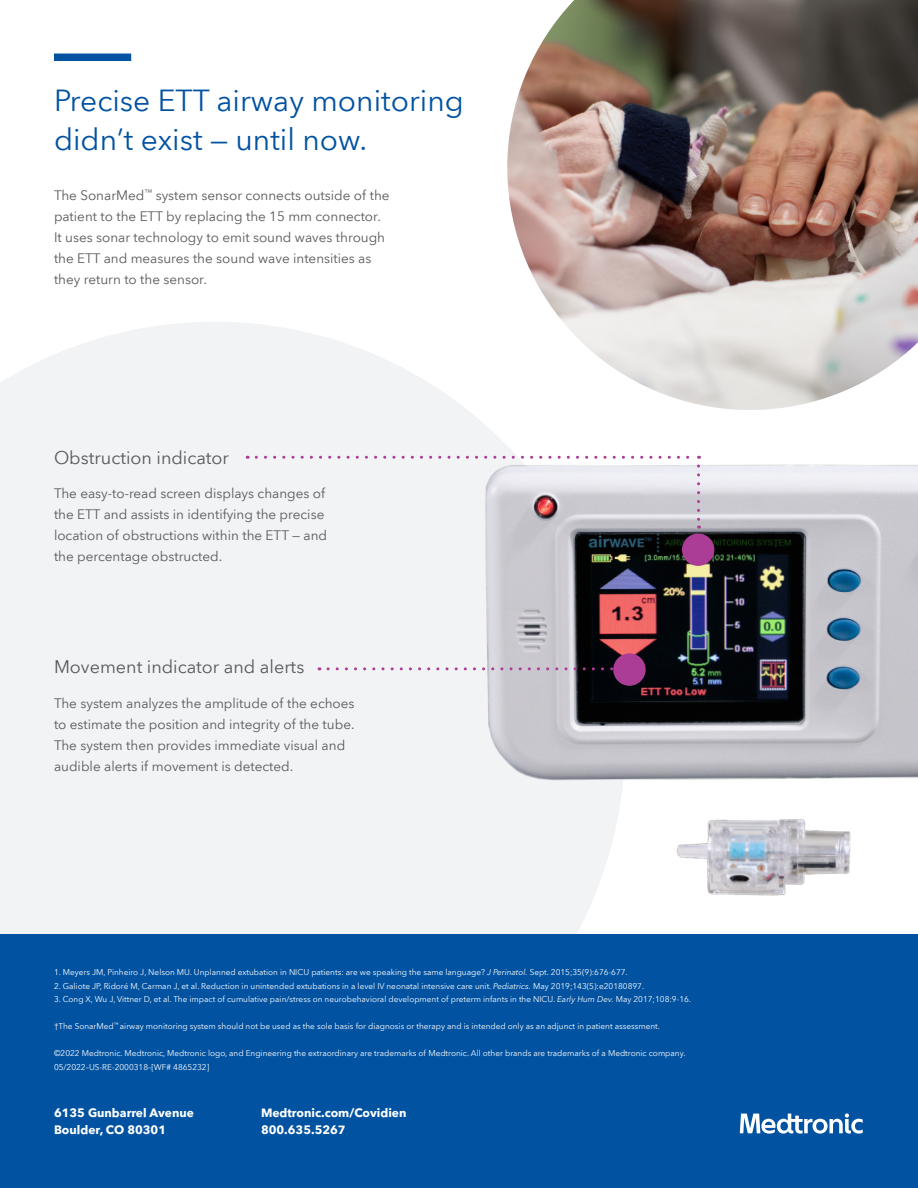
<style>
.page{position:relative;width:918px;height:1188px;background:#fff}
.page>*{position:absolute;margin:0;border:0;box-sizing:border-box;transform-origin:0 0}
.H2{font:30px/39px "Avenir Next World";color:#0152a1}
.H3{font:18px "Avenir Next World";color:#57585a}
.Body{font:13.5px/21px "Avenir Next World";color:#57585a}
.Sign-off{font:700 12px "Avenir Next World";color:#fff}
.References{font:8.25px/13.5px "Avenir Next World";color:#fff}
.s1{font-style:italic}
</style>
<div class="page">
<div style="left:0;top:322px;width:618px;height:612px;background:#f2f3f4"></div>
<div style="left:0;top:934px;width:918px;height:254px;background:#0152a1"></div>
<img style="left:448px;top:439px;width:470px;height:374px">
<div style="left:54px;top:54px;width:77px;height:7px;background:#0152a1"></div>
<svg style="left:740px;top:1113px;width:123px;height:21px"></svg>
<img style="left:659px;top:809px;width:211px;height:87px">
<svg style="left:256px;top:456px;width:444px;height:3px"></svg>
<svg style="left:697px;top:466px;width:3px;height:63px"></svg>
<div style="left:682px;top:534px;width:32px;height:32px;background:#ac3d96;border-radius:50%"></div>
<div style="left:613px;top:653px;width:33px;height:33px;background:#ac3d96;border-radius:50%"></div>
<svg style="left:328px;top:667px;width:286px;height:3px"></svg>
<img style="left:507px;top:0;width:411px;height:410px">
<p class="H2" style="left:54px;top:82px;width:411px">Precise ETT airway monitoring didn’t exist — until now.</p>
<p class="Body" style="left:54px;top:184px;width:337px">The SonarMed<sup>™</sup> system sensor connects outside of the patient to the ETT by replacing the 15 mm connector.<br>It uses sonar technology to emit sound waves through the ETT and measures the sound wave intensities as they return to the sensor.</p>
<p class="H3" style="left:54px;top:443px;width:177px">Obstruction indicator</p>
<p class="Body" style="left:54px;top:483px;width:275px">The easy-to-read screen displays changes of the ETT and assists in identifying the precise location of obstructions within the ETT — and the percentage obstructed.</p>
<p class="H3" style="left:54px;top:652px;width:252px">Movement indicator and alerts</p>
<p class="Body" style="left:54px;top:693px;width:302px">The system analyzes the amplitude of the echoes to estimate the position and integrity of the tube.<br>The system then provides immediate visual and audible alerts if movement is detected.</p>
<p class="References" style="left:54px;top:966px;width:575px">1. Meyers JM, Pinheiro J, Nelson MU. Unplanned extubation in NICU patients: are we speaking the same language? <span class="s1">J Perinatol.</span> Sept. 2015;35(9):676-677.</p>
<p class="References" style="left:54px;top:979px;width:592px">2. Galiote JP, Ridoré M, Carman J, et al. Reduction in unintended extubations in a level IV neonatal intensive care unit. <span class="s1">Pediatrics.</span> May 2019;143(5):e20180897.</p>
<p class="References" style="left:54px;top:993px;width:639px">3. Cong X, Wu J, Vittner D, et al. The impact of cumulative pain/stress on neurobehavioral development of preterm infants in the NICU. <span class="s1">Early Hum Dev.</span> May 2017;108:9-16.</p>
<p class="References" style="left:54px;top:1020px;width:608px">†The SonarMed<sup>™</sup> airway monitoring system should not be used as the sole basis for diagnosis or therapy and is intended only as an adjunct in patient assessment.</p>
<p class="References" style="left:54px;top:1047px;width:633px">©2022 Medtronic. Medtronic, Medtronic logo, and Engineering the extraordinary are trademarks of Medtronic. All other brands are trademarks of a Medtronic company.<br>05/2022–US-RE-2000318–[WF# 4865232]</p>
<p class="Sign-off" style="left:54px;top:1106px;width:142px">6135 Gunbarrel Avenue</p>
<p class="Sign-off" style="left:54px;top:1123px;width:114px">Boulder, CO 80301</p>
<p class="Sign-off" style="left:261px;top:1106px;width:147px">Medtronic.com/Covidien</p>
<p class="Sign-off" style="left:261px;top:1123px;width:86px">800.635.5267</p>
</div>
